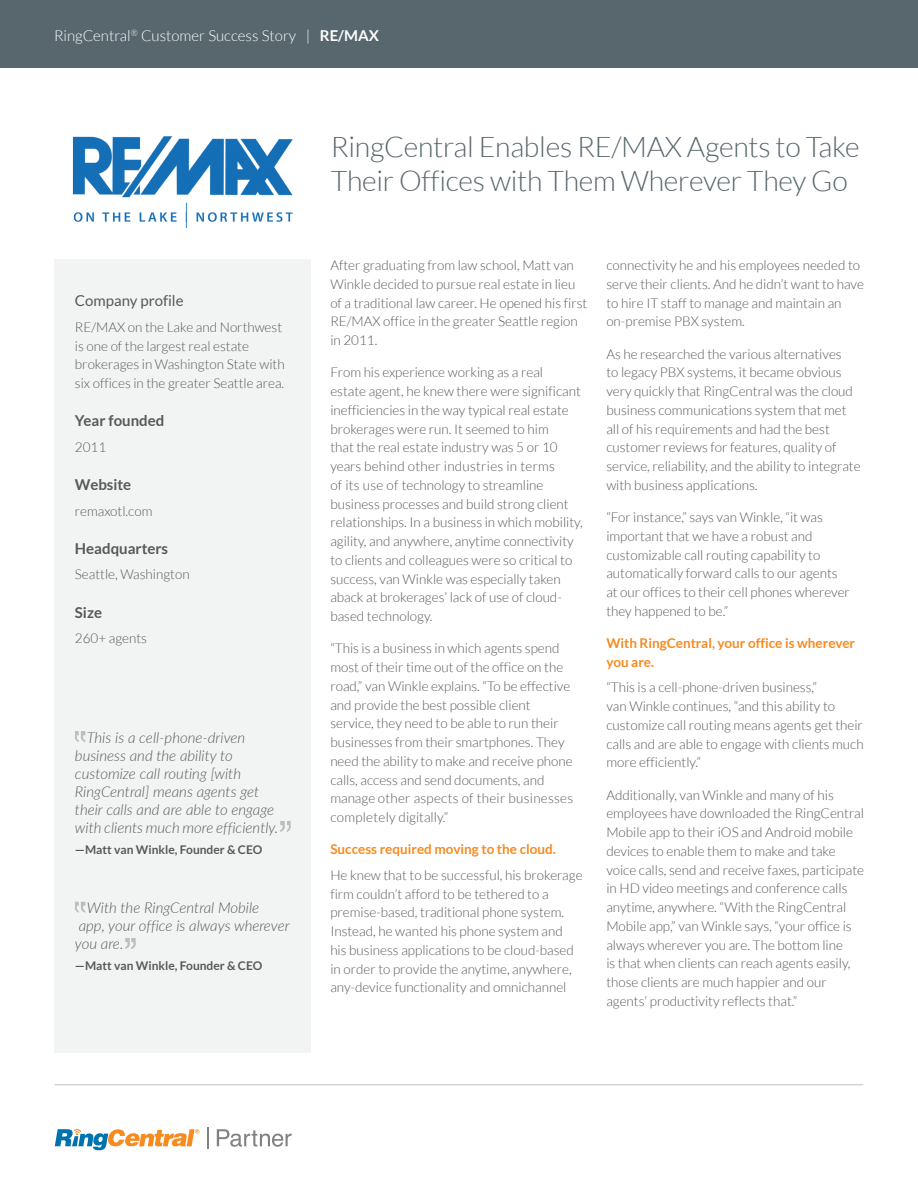
<style>
.page{position:relative;width:918px;height:1188px;background:#fff}
.page>*{position:absolute;margin:0;border:0;box-sizing:border-box;transform-origin:0 0}
.t1{font:300 28.5px/34.2px "Lato";letter-spacing:-.01em;color:#58676d}
.Sidebar_body{font:italic 300 15px/18px "Lato";color:#57585a}
.t2{font:300 15px "Lato";color:#fff}
.Success_story_Sideba{font:700 15px "Lato";color:#57585a}
.Success_story_Sideba-2{font:15px "Lato";color:#57585a}
.case_study_Body{font:700 15px "Lato";color:#57585a}
.case_study_Body-2{font:300 13.5px/18.8px "Lato";color:#57585a}
.Case_Study_H2{font:700 13.5px/18.8px "Lato";color:#f68b1f}
.Sidebar_body-2{font:700 12px "Lato";color:#57585a}
.s1{font-weight:700}
</style>
<div class="page">
<div style="left:0;top:0;width:918px;height:68px;background:#58676d"></div>
<svg style="left:207px;top:1127px;width:1px;height:22px"></svg>
<svg style="left:55px;top:1129px;width:144px;height:21px"></svg>
<svg style="left:217px;top:1129px;width:75px;height:18px"></svg>
<hr style="left:55px;top:1084px;width:808px;height:1px;background:#d3d4d6">
<div style="left:54px;top:259px;width:256px;height:794px;background:#f2f4f4"></div>
<svg style="left:75px;top:731px;width:10px;height:11px"></svg>
<svg style="left:280px;top:821px;width:11px;height:11px"></svg>
<svg style="left:75px;top:902px;width:10px;height:11px"></svg>
<svg style="left:125px;top:938px;width:11px;height:11px"></svg>
<img style="left:72px;top:136px;width:221px;height:91px">
<h2 class="t2" style="left:54px;top:27px;width:326px">RingCentral<sup>®</sup> Customer Success Story | <span class="s1">RE/MAX</span></h2>
<p class="Success_story_Sideba-2" style="left:75px;top:293px;width:110px">Company profile</p>
<p class="case_study_Body-2" style="left:75px;top:318px;width:211px">RE/MAX on the Lake and Northwest is one of the largest real estate brokerages in Washington State with six offices in the greater Seattle area.</p>
<p class="Success_story_Sideba" style="left:75px;top:412px;width:91px">Year founded</p>
<p class="case_study_Body-2" style="left:75px;top:438px;width:33px">2011</p>
<p class="Success_story_Sideba" style="left:75px;top:476px;width:58px">Website</p>
<p class="case_study_Body-2" style="left:75px;top:501px;width:79px">remaxotl.com</p>
<p class="Success_story_Sideba" style="left:75px;top:540px;width:95px">Headquarters</p>
<p class="case_study_Body-2" style="left:75px;top:565px;width:116px">Seattle, Washington</p>
<p class="case_study_Body" style="left:75px;top:604px;width:29px">Size</p>
<p class="case_study_Body-2" style="left:75px;top:629px;width:74px">260+ agents</p>
<p class="Sidebar_body" style="left:75px;top:728px;width:205px;text-indent:12px">This is a cell-phone-driven business and the ability to customize call routing [with<br>RingCentral] means agents get their calls and are able to engage with clients much more efficiently.</p>
<p class="Sidebar_body-2" style="left:75px;top:842px;width:189px">—Matt van Winkle, Founder &amp; CEO</p>
<p class="Sidebar_body" style="left:75px;top:898px;width:216px;text-indent:12px">With the RingCentral Mobile<br>app, your office is always wherever you are.</p>
<p class="Sidebar_body-2" style="left:75px;top:959px;width:189px">—Matt van Winkle, Founder &amp; CEO</p>
<p class="t1" style="left:331px;top:130px;width:530px">RingCentral Enables RE/MAX Agents to Take<br>Their Offices with Them Wherever They Go</p>
<p class="case_study_Body-2" style="left:330px;top:256px;width:259px">After graduating from law school, Matt van Winkle decided to pursue real estate in lieu of a traditional law career. He opened his first RE/MAX office in the greater Seattle region in 2011.</p>
<p class="case_study_Body-2" style="left:330px;top:363px;width:254px">From his experience working as a real<br>estate agent, he knew there were significant inefficiencies in the way typical real estate brokerages were run. It seemed to him<br>that the real estate industry was 5 or 10 years behind other industries in terms<br>of its use of technology to streamline business processes and build strong client relationships. In a business in which mobility, agility, and anywhere, anytime connectivity to clients and colleagues were so critical to success, van Winkle was especially taken aback at brokerages’ lack of use of cloud&shy;based technology.</p>
<p class="case_study_Body-2" style="left:330px;top:639px;width:244px">“This is a business in which agents spend most of their time out of the office on the road,” van Winkle explains. “To be effective and provide the best possible client service, they need to be able to run their businesses from their smartphones. They need the ability to make and receive phone calls, access and send documents, and manage other aspects of their businesses completely digitally.”</p>
<p class="Case_Study_H2" style="left:330px;top:840px;width:227px">Success required moving to the cloud.</p>
<p class="case_study_Body-2" style="left:330px;top:866px;width:254px">He knew that to be successful, his brokerage firm couldn’t afford to be tethered to a premise-based, traditional phone system.<br>Instead, he wanted his phone system and<br>his business applications to be cloud-based in order to provide the anytime, anywhere, any-device functionality and omnichannel</p>
<p class="case_study_Body-2" style="left:606px;top:256px;width:259px">connectivity he and his employees needed to serve their clients. And he didn’t want to have to hire IT staff to manage and maintain an on-premise PBX system.</p>
<p class="case_study_Body-2" style="left:606px;top:344px;width:256px">As he researched the various alternatives<br>to legacy PBX systems, it became obvious very quickly that RingCentral was the cloud business communications system that met all of his requirements and had the best customer reviews for features, quality of service, reliability, and the ability to integrate with business applications.</p>
<p class="case_study_Body-2" style="left:606px;top:508px;width:245px">“For instance,” says van Winkle, “it was important that we have a robust and customizable call routing capability to automatically forward calls to our agents at our offices to their cell phones wherever they happened to be.”</p>
<p class="Case_Study_H2" style="left:606px;top:634px;width:250px">With RingCentral, your office is wherever you are.</p>
<p class="case_study_Body-2" style="left:606px;top:678px;width:259px">“This is a cell-phone-driven business,”<br>van Winkle continues, “and this ability to customize call routing means agents get their calls and are able to engage with clients much more efficiently.”</p>
<p class="case_study_Body-2" style="left:606px;top:785px;width:259px">Additionally, van Winkle and many of his employees have downloaded the RingCentral Mobile app to their iOS and Android mobile devices to enable them to make and take voice calls, send and receive faxes, participate in HD video meetings and conference calls anytime, anywhere. “With the RingCentral Mobile app,” van Winkle says, “your office is always wherever you are. The bottom line<br>is that when clients can reach agents easily, those clients are much happier and our agents’ productivity reflects that.”</p>
</div>
